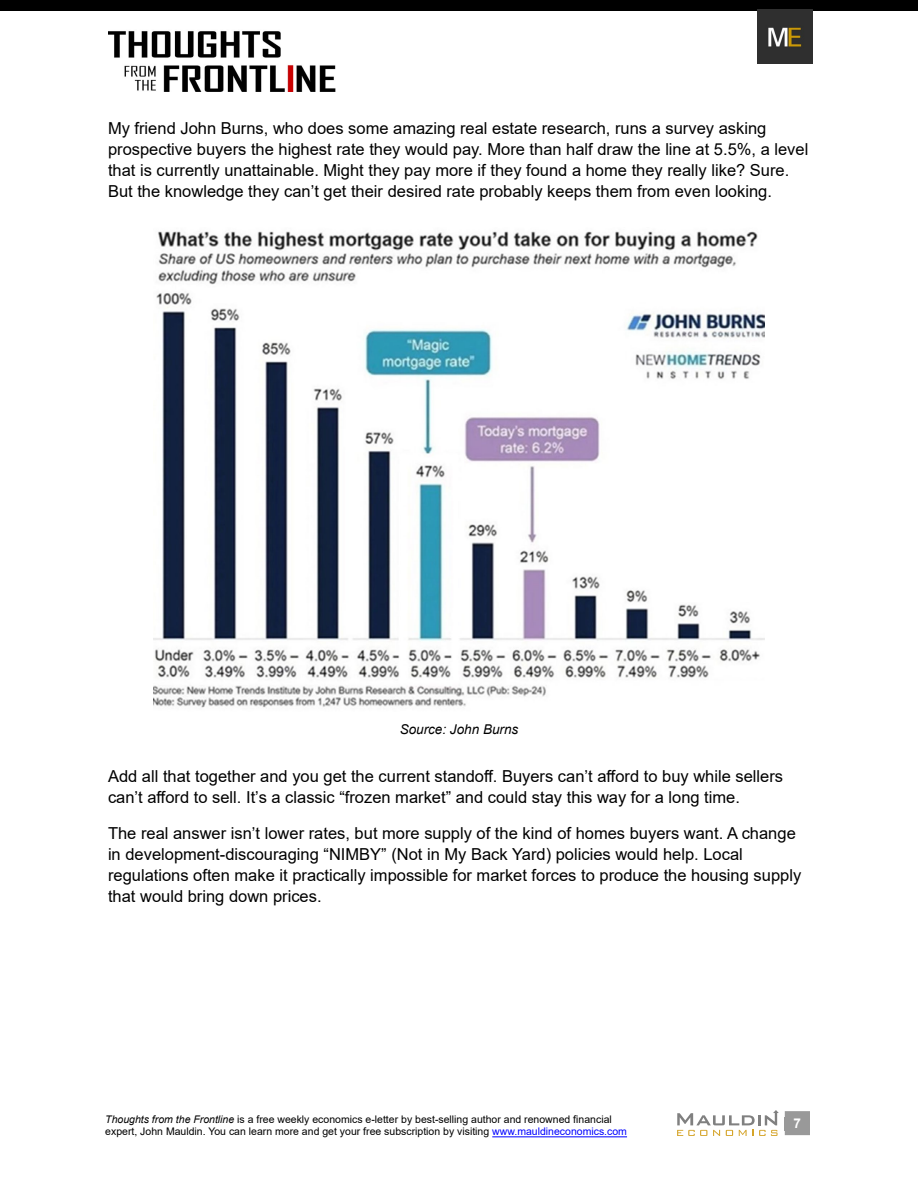
<style>
.page{position:relative;width:918px;height:1188px;background:#fff}
.page>*{position:absolute;margin:0;border:0;box-sizing:border-box;transform-origin:0 0}
.Body-Text{font:16.5px/21px "Arial";color:#000}
.PhotoCaption-34pica{font:italic 13.5px "Arial";color:#000}
.t1{font:700 13.5px "Arial";color:#fff}
.t2{font:10.5px/12.6px "Arial";color:#000}
.s1{font-style:italic}
.s2{color:#00f}
</style>
<div class="page">
<div style="left:785px;top:1111px;width:25px;height:24px;background:#999"></div>
<hr style="left:492px;top:1136px;width:135px;height:1px;background:#00f">
<img style="left:108px;top:31px;width:228px;height:61px">
<div style="left:0;top:0;width:918px;height:11px;background:#000"></div>
<img style="left:758px;top:9px;width:55px;height:55px">
<svg style="left:677px;top:1110px;width:102px;height:26px"></svg>
<img style="left:153px;top:231px;width:612px;height:477px">
<p class="Body-Text" style="left:108px;top:118px;width:702px">My friend John Burns, who does some amazing real estate research, runs a survey asking prospective buyers the highest rate they would pay. More than half draw the line at 5.5%, a level that is currently unattainable. Might they pay more if they found a home they really like? Sure.<br>But the knowledge they can’t get their desired rate probably keeps them from even looking.</p>
<p class="PhotoCaption-34pica" style="left:400px;top:721px;width:120px">Source: John Burns</p>
<p class="Body-Text" style="left:108px;top:766px;width:677px">Add all that together and you get the current standoff. Buyers can’t afford to buy while sellers can’t afford to sell. It’s a classic “frozen market” and could stay this way for a long time.</p>
<p class="Body-Text" style="left:108px;top:823px;width:695px">The real answer isn’t lower rates, but more supply of the kind of homes buyers want. A change in development-discouraging “NIMBY” (Not in My Back Yard) policies would help. Local regulations often make it practically impossible for market forces to produce the housing supply that would bring down prices.</p>
<p class="t2" style="left:105px;top:1113px;width:523px"><span class="s1">Thoughts from the Frontline</span> is a free weekly economics e-letter by best-selling author and renowned financial expert, John Mauldin. You can learn more and get your free subscription by visiting <span class="s2">www.mauldineconomics.com</span></p>
<p class="t1" style="left:794px;top:1113px;width:9px">7</p>
</div>
